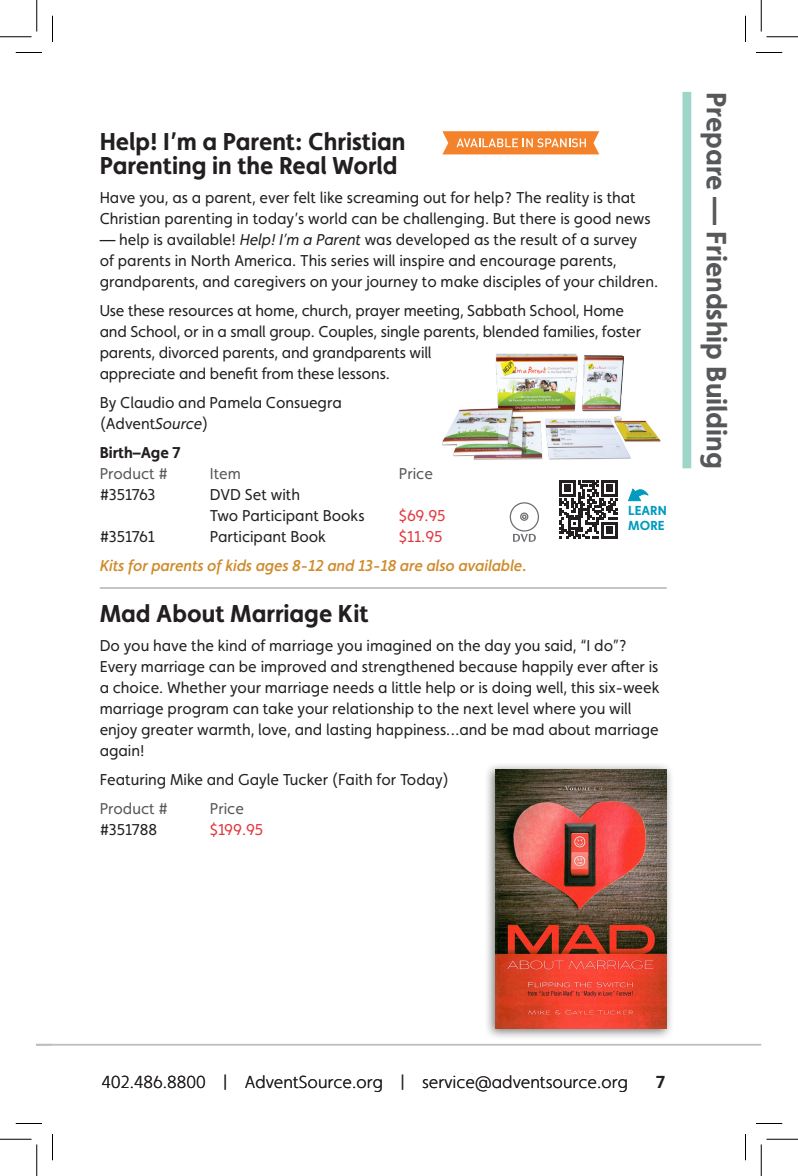
<style>
.page{position:relative;width:798px;height:1176px;background:#fff}
.page>*{position:absolute;margin:0;border:0;box-sizing:border-box;transform-origin:0 0}
.IFC_Headline_-_Pastor{font:700 28px "Faricy New";color:#57585a}
.Product_Title{font:700 24.5px/24.5px "Faricy New";color:#231f20}
._2up_Header{font:300 17.5px "Faricy New";color:#231f20}
.t1{font:700 17.5px "Faricy New";color:#231f20}
.Product_Description{font:15.75px/21px "Faricy New";color:#231f20}
.Product_Description-2{font:italic 500 15.75px "Faricy New";color:#cf8b2b}
.t2{font:15.75px "Faricy New";color:#57585a}
.t3{font:15.75px "Faricy New";letter-spacing:-.01em;color:#e1373d}
.t4{font:700 15.75px/21px "Faricy New";color:#231f20}
.QR_code_headline{font:700 13.12px/14.3px "Faricy New";color:#009bbf}
.s1{font-style:italic}
.s2{font-weight:400;color:#57585a}
</style>
<div class="page">
<hr style="left:52px;top:1044px;width:709px;height:2px;background:#bcbdc0">
<hr style="left:100px;top:587px;width:567px;height:2px;background:#bcbdc0">
<div style="left:682px;top:92px;width:9px;height:376px;background:#9dd6c8"></div>
<svg style="left:37px;top:1044px;width:15px;height:2px"></svg>
<svg style="left:442px;top:131px;width:157px;height:23px;background:#f5974e"></svg>
<img style="left:442px;top:353px;width:219px;height:107px">
<svg style="left:559px;top:480px;width:59px;height:59px"></svg>
<svg style="left:628px;top:488px;width:21px;height:13px"></svg>
<svg style="left:509px;top:502px;width:30px;height:40px"></svg>
<div style="left:484px;top:762px;width:190px;height:279px;background:#231f20;opacity:.6"></div>
<img style="left:496px;top:769px;width:171px;height:260px">
<svg style="left:16px;top:52px;width:26px;height:1px"></svg>
<svg style="left:756px;top:52px;width:26px;height:1px"></svg>
<svg style="left:16px;top:1123px;width:26px;height:1px"></svg>
<svg style="left:756px;top:1123px;width:26px;height:1px"></svg>
<svg style="left:52px;top:16px;width:1px;height:26px"></svg>
<svg style="left:52px;top:1134px;width:1px;height:26px"></svg>
<svg style="left:745px;top:16px;width:1px;height:26px"></svg>
<svg style="left:745px;top:1134px;width:1px;height:26px"></svg>
<hr style="left:0;top:36px;width:32px;height:1px;background:#000">
<hr style="left:766px;top:36px;width:32px;height:1px;background:#000">
<hr style="left:0;top:1139px;width:32px;height:1px;background:#000">
<hr style="left:766px;top:1139px;width:32px;height:1px;background:#000">
<hr style="left:36px;top:0;width:1px;height:32px;background:#000">
<hr style="left:36px;top:1144px;width:1px;height:32px;background:#000">
<hr style="left:761px;top:0;width:1px;height:32px;background:#000">
<hr style="left:761px;top:1144px;width:1px;height:32px;background:#000">
<p class="Product_Title" style="left:100px;top:129px;width:307px">Help! I’m a Parent: Christian<br>Parenting in the Real World</p>
<p class="Product_Description" style="left:100px;top:187px;width:552px">Have you, as a parent, ever felt like screaming out for help? The reality is that<br>Christian parenting in today’s world can be challenging. But there is good news</p>
<p class="Product_Description" style="left:100px;top:229px;width:560px">— help is available! <span class="s1">Help! I’m a Parent</span> was developed as the result of a survey<br>of parents in North America. This series will inspire and encourage parents, grandparents, and caregivers on your journey to make disciples of your children.</p>
<p class="Product_Description" style="left:100px;top:300px;width:543px">Use these resources at home, church, prayer meeting, Sabbath School, Home and School, or in a small group. Couples, single parents, blended families, foster parents, divorced parents, and grandparents will<br>appreciate and benefit from these lessons.</p>
<p class="Product_Description" style="left:100px;top:392px;width:244px">By Claudio and Pamela Consuegra (Advent<span class="s1">Source</span>)</p>
<p class="t4" style="left:100px;top:441px;width:82px">Birth–Age 7<br><span class="s2">Product #</span></p>
<p class="t2" style="left:210px;top:464px;width:33px">Item</p>
<p class="t2" style="left:399px;top:464px;width:36px">Price</p>
<p class="Product_Description" style="left:100px;top:484px;width:57px">#351763</p>
<p class="Product_Description" style="left:210px;top:484px;width:156px">DVD Set with<br>Two Participant Books</p>
<p class="QR_code_headline" style="left:628px;top:503px;width:40px">LEARN<br>MORE</p>
<p class="t3" style="left:399px;top:506px;width:48px">$69.95</p>
<p class="Product_Description" style="left:100px;top:526px;width:57px">#351761</p>
<p class="Product_Description" style="left:210px;top:526px;width:118px">Participant Book</p>
<p class="t3" style="left:399px;top:527px;width:45px">$11.95</p>
<p class="Product_Description-2" style="left:100px;top:556px;width:429px">Kits for parents of kids ages 8-12 and 13-18 are also available.</p>
<p class="Product_Title" style="left:100px;top:601px;width:270px">Mad About Marriage Kit</p>
<p class="Product_Description" style="left:100px;top:635px;width:561px">Do you have the kind of marriage you imagined on the day you said, “I do”?<br>Every marriage can be improved and strengthened because happily ever after is a choice. Whether your marriage needs a little help or is doing well, this six-week marriage program can take your relationship to the next level where you will enjoy greater warmth, love, and lasting happiness…and be mad about marriage again!</p>
<p class="Product_Description" style="left:100px;top:769px;width:351px">Featuring Mike and Gayle Tucker (Faith for Today)</p>
<p class="t2" style="left:100px;top:799px;width:70px">Product #</p>
<p class="t2" style="left:210px;top:799px;width:36px">Price</p>
<p class="Product_Description" style="left:100px;top:819px;width:59px">#351788</p>
<p class="t3" style="left:210px;top:820px;width:55px">$199.95</p>
<p class="IFC_Headline_-_Pastor" style="left:734px;top:92px;width:378px;rotate:90deg">Prepare — Friendship Building</p>
<p class="_2up_Header" style="left:101px;top:1072px;width:528px">402.486.8800 | AdventSource.org | service@adventsource.org</p>
<p class="t1" style="left:656px;top:1072px;width:10px">7</p>
</div>
